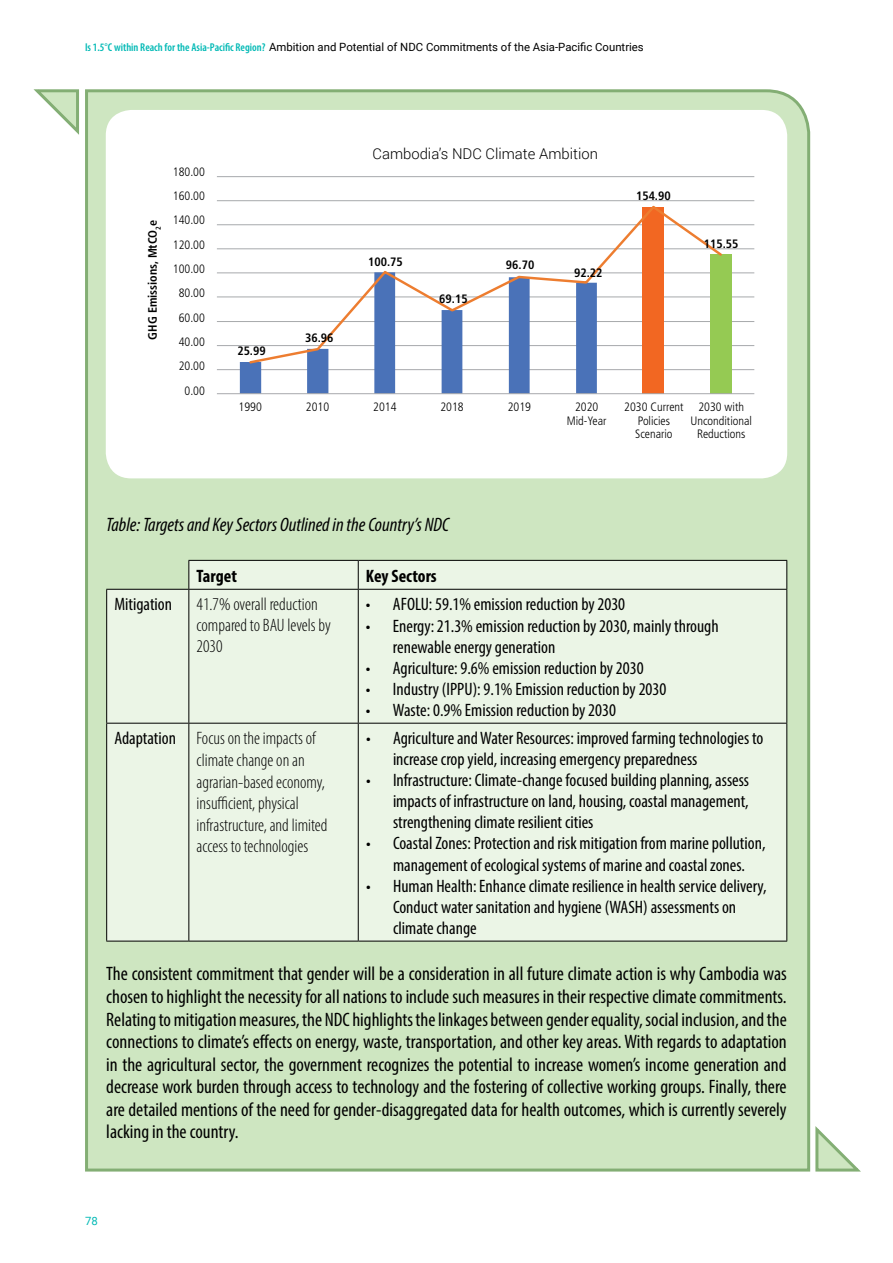
<style>
.page{position:relative;width:893px;height:1263px;background:#fff}
.page>*{position:absolute;margin:0;border:0;box-sizing:border-box;transform-origin:0 0}
.t1{font:condensed 19.5px/22.5px "Myriad Pro";color:#000;text-align:justify}
.t2{font:italic condensed 19.5px "Myriad Pro";color:#000}
.t3{font:condensed 18px/21px "Myriad Pro";color:#000}
.t4{font:300 condensed 18px/21.6px "Myriad Pro";color:#000}
.t5{font:700 condensed 18px "Myriad Pro";color:#000}
.t6{font:300 14.85px "Roboto";color:#000}
.t7{font:300 condensed 12.15px/24.3px "Frutiger";color:#000;text-align:center}
.t8{font:700 condensed 12.15px "Frutiger";color:#000}
.t9{font:11.4px "Roboto";color:#000}
.t10{font:11.4px "Roboto";color:#00b9b5}
.s1{font-family:"Myriad Pro";font-weight:600;font-stretch:condensed;color:#00b9b5}
.s2{font-weight:400}
</style>
<div class="page">
<div style="left:85px;top:89px;width:726px;height:1083px;background:#cee6c1"></div>
<div style="left:189px;top:561px;width:597px;height:380px;background:#ebf5e6"></div>
<hr style="left:188px;top:560px;width:170px;height:1px;background:#000">
<svg style="left:107px;top:561px;width:82px;height:380px;background:#e7f2e2"></svg>
<hr style="left:358px;top:560px;width:429px;height:1px;background:#000">
<svg style="left:358px;top:561px;width:1px;height:28px"></svg>
<svg style="left:786px;top:561px;width:1px;height:28px"></svg>
<hr style="left:358px;top:589px;width:429px;height:1px;background:#000">
<hr style="left:786px;top:590px;width:1px;height:133px;background:#000">
<hr style="left:189px;top:723px;width:169px;height:1px;background:#000">
<hr style="left:358px;top:723px;width:429px;height:1px;background:#000">
<hr style="left:786px;top:723px;width:1px;height:218px;background:#000">
<hr style="left:189px;top:941px;width:169px;height:1px;background:#000">
<hr style="left:358px;top:941px;width:429px;height:1px;background:#000">
<hr style="left:189px;top:589px;width:169px;height:1px;background:#000">
<hr style="left:358px;top:590px;width:1px;height:133px;background:#000">
<hr style="left:358px;top:723px;width:1px;height:218px;background:#000">
<hr style="left:106px;top:590px;width:1px;height:133px;background:#000">
<hr style="left:106px;top:723px;width:1px;height:218px;background:#000">
<hr style="left:106px;top:589px;width:83px;height:1px;background:#000">
<hr style="left:188px;top:590px;width:1px;height:133px;background:#000">
<hr style="left:188px;top:723px;width:1px;height:218px;background:#000">
<hr style="left:106px;top:723px;width:83px;height:1px;background:#000">
<hr style="left:106px;top:941px;width:83px;height:1px;background:#000">
<div style="left:106px;top:110px;width:681px;height:368px;background:#fff;border-radius:26px"></div>
<hr style="left:217px;top:176px;width:537px;height:1px;background:#a7a9ac">
<hr style="left:217px;top:200px;width:537px;height:1px;background:#a7a9ac">
<hr style="left:217px;top:224px;width:537px;height:1px;background:#a7a9ac">
<hr style="left:217px;top:248px;width:537px;height:1px;background:#a7a9ac">
<hr style="left:217px;top:273px;width:537px;height:1px;background:#a7a9ac">
<hr style="left:217px;top:297px;width:537px;height:1px;background:#a7a9ac">
<hr style="left:217px;top:321px;width:537px;height:1px;background:#a7a9ac">
<hr style="left:217px;top:345px;width:537px;height:1px;background:#a7a9ac">
<hr style="left:217px;top:369px;width:537px;height:1px;background:#a7a9ac">
<div style="left:643px;top:207px;width:21px;height:187px;background:#f26722"></div>
<div style="left:710px;top:254px;width:21px;height:140px;background:#95ca53"></div>
<svg style="left:240px;top:272px;width:357px;height:121px"></svg>
<hr style="left:217px;top:393px;width:537px;height:1px;background:#a7a9ac">
<svg style="left:248px;top:205px;width:476px;height:160px"></svg>
<svg style="left:33px;top:89px;width:46px;height:46px"></svg>
<svg style="left:815px;top:1126px;width:46px;height:46px"></svg>
<p class="t9" style="left:85px;top:39px;width:560px"><span class="s1">Is 1.5°C within Reach for the Asia-Pacific Region?</span> Ambition and Potential of NDC Commitments of the Asia-Pacific Countries</p>
<p class="t8" style="left:145px;top:340px;width:121px;rotate:-90deg">GHG Emissions, MtCO<sub>2</sub>e</p>
<p class="t7" style="left:173px;top:159px;width:34px;text-align:right">180.00<br>160.00<br>140.00<br>120.00<br>100.00<br>80.00<br>60.00<br>40.00<br>20.00<br>0.00</p>
<p class="t8" style="left:237px;top:344px;width:30px">25.99</p>
<p class="t7" style="left:239px;top:395px;width:25px">1990</p>
<p class="t8" style="left:305px;top:331px;width:30px">36.96</p>
<p class="t6" style="left:372px;top:144px;width:227px">Cambodia’s NDC Climate Ambition</p>
<p class="t8" style="left:368px;top:255px;width:36px">100.75</p>
<p class="t8" style="left:439px;top:292px;width:30px">69.15</p>
<p class="t8" style="left:506px;top:258px;width:30px">96.70</p>
<p class="t8" style="left:574px;top:266px;width:30px">92.22</p>
<p class="t8" style="left:636px;top:189px;width:36px">154.90</p>
<p class="t8" style="left:704px;top:237px;width:36px">115.55</p>
<p class="t7" style="left:306px;top:395px;width:25px">2010</p>
<p class="t7" style="left:373px;top:395px;width:25px">2014</p>
<p class="t7" style="left:440px;top:395px;width:25px">2018</p>
<p class="t7" style="left:508px;top:395px;width:25px">2019</p>
<p class="t7" style="left:567px;top:400px;width:41px;line-height:13.5px">2020<br>Mid-Year</p>
<p class="t7" style="left:624px;top:400px;width:61px;line-height:13.5px">2030 Current<br>Policies<br>Scenario</p>
<p class="t7" style="left:690px;top:400px;width:63px;line-height:13.5px">2030 with<br>Unconditional<br>Reductions</p>
<p class="t2" style="left:106px;top:513px;width:344px">Table: Targets and Key Sectors Outlined in the Country’s NDC</p>
<p class="t5" style="left:197px;top:564px;width:42px">Target</p>
<p class="t5" style="left:366px;top:564px;width:72px">Key Sectors</p>
<p class="t3" style="left:114px;top:594px;width:59px">Mitigation</p>
<p class="t4" style="left:197px;top:594px;width:136px;line-height:21px">41.7% overall reduction compared toBAU levels by<br>2030</p>
<p class="t3" style="left:366px;top:594px;width:261px">• AFOLU: 59.1% emission reduction by 2030</p>
<p class="t3" style="left:393px;top:615px;width:327px;text-indent:-27px">• Energy: 21.3% emission reduction by 2030, mainly through renewable energy generation</p>
<p class="t3" style="left:366px;top:657px;width:279px">• Agriculture: 9.6% emission reduction by 2030</p>
<p class="t3" style="left:366px;top:678px;width:302px">• Industry (IPPU): 9.1% Emission reduction by 2030</p>
<p class="t3" style="left:366px;top:699px;width:251px">• Waste: 0.9% Emission reduction by 2030</p>
<p class="t4" style="left:197px;top:728px;width:132px;text-indent:-82px"><span class="s2">Adaptation</span> Focus onthe impacts of climatechange on an agrarian-based economy, insufficient, physical infrastructure, and limited access to technologies</p>
<p class="t3" style="left:393px;top:728px;width:372px;text-indent:-27px">• Agriculture and Water Resources: improved farming technologies to increase crop yield, increasing emergency preparedness</p>
<p class="t3" style="left:393px;top:770px;width:358px;text-align:justify;text-indent:-27px">• Infrastructure: Climate-change focused building planning, assess impacts of infrastructure on land, housing, coastal management, strengthening climate resilient cities</p>
<p class="t3" style="left:366px;top:833px;width:401px;text-align:center">• Coastal Zones: Protection and risk mitigation from marine pollution, management of ecological systems of marine and coastal zones.</p>
<p class="t3" style="left:393px;top:875px;width:375px;text-indent:-27px">• Human Health: Enhance climate resilience in health service delivery,<br>Conduct water sanitation and hygiene (WASH) assessments on climate change</p>
<p class="t1" style="left:106px;top:962px;width:682px">The consistent commitment that gender will be a consideration in all future climate action is why Cambodia was chosen to highlight the necessity for all nations to include such measures in their respective climate commitments.<br>Relating to mitigation measures, the NDC highlights the linkages between gender equality, social inclusion, and the connections to climate’s effects on energy, waste, transportation, and other key areas. With regards to adaptation in the agricultural sector, the government recognizes the potential to increase women’s income generation and decrease work burden through access to technology and the fostering of collective working groups. Finally, there are detailed mentions of the need for gender-disaggregated data for health outcomes, which is currently severely lacking in the country.</p>
<p class="t10" style="left:85px;top:1213px;width:14px">78</p>
</div>
